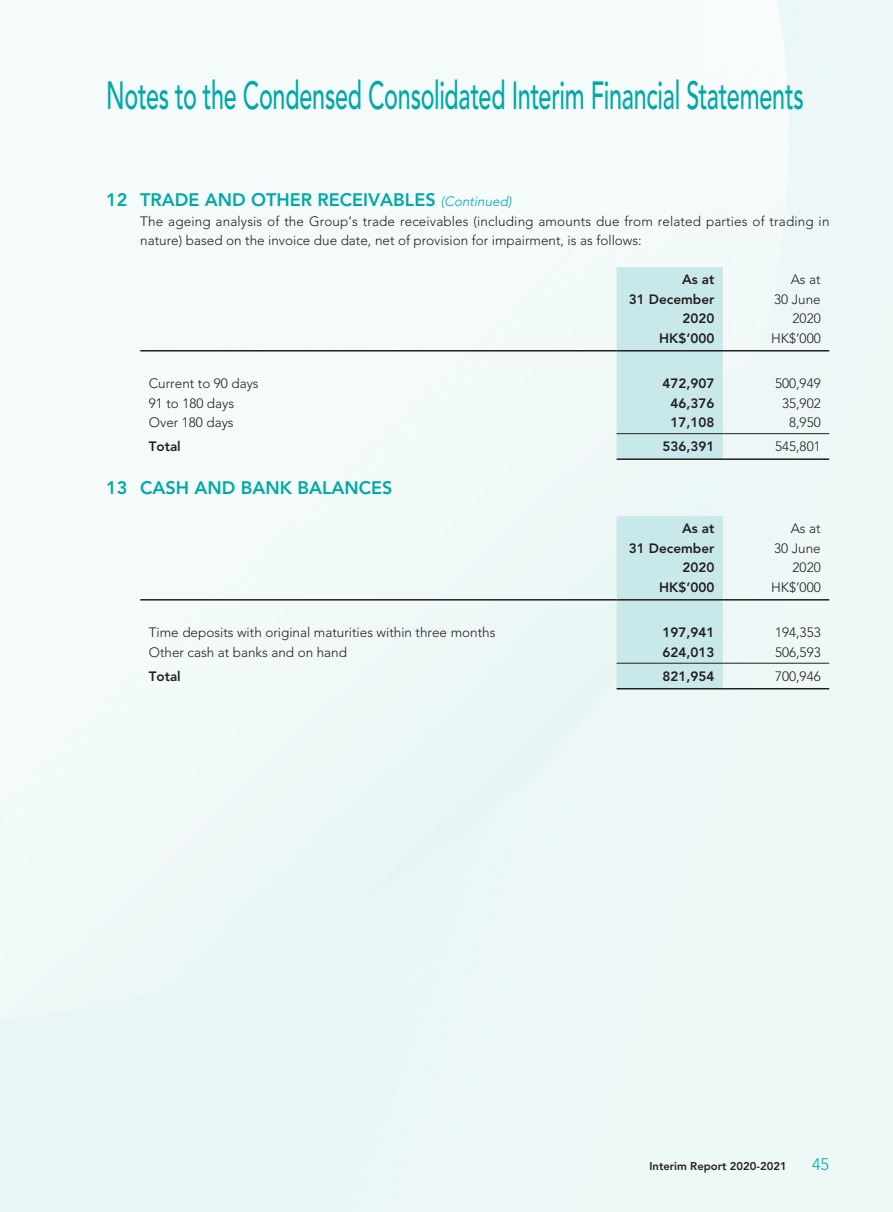
<style>
.page{position:relative;width:893px;height:1212px;background:#fff}
.page>*{position:absolute;margin:0;border:0;box-sizing:border-box;transform-origin:0 0}
.t1{font:500 39px "Avenir LT Std";letter-spacing:-.015em;color:#00a9a7;scale:.6 1}
._01_H1{font:800 18px "Avenir LT Std";color:#00a9a7}
.t2{font:300 16.5px "Avenir LT Std";color:#00a9a7}
._50_Table_txt{font:300 13.5px "Avenir LT Std";color:#231f20}
._00_txt{font:300 13.5px/19.5px "Avenir LT Std";letter-spacing:.01em;color:#231f20}
._50_Table_txt-2{font:800 13.5px "Avenir LT Std";color:#231f20}
.t3{font:800 11.25px "Avenir LT Std";color:#231f20}
.s1{font-weight:300;font-style:italic;font-size:13.5px}
</style>
<div class="page">
<div style="left:617px;top:267px;width:106px;height:191px;background:#c9e8e9"></div>
<hr style="left:140px;top:350px;width:477px;height:1px;background:#231f20">
<hr style="left:617px;top:350px;width:106px;height:1px;background:#231f20">
<hr style="left:723px;top:350px;width:106px;height:1px;background:#231f20">
<hr style="left:617px;top:433px;width:106px;height:1px;background:#231f20">
<hr style="left:723px;top:433px;width:106px;height:1px;background:#231f20">
<hr style="left:617px;top:458px;width:106px;height:2px;background:#231f20">
<hr style="left:723px;top:458px;width:106px;height:2px;background:#231f20">
<div style="left:617px;top:516px;width:106px;height:172px;background:#c9e8e9"></div>
<hr style="left:140px;top:599px;width:477px;height:1px;background:#231f20">
<hr style="left:617px;top:599px;width:106px;height:1px;background:#231f20">
<hr style="left:723px;top:599px;width:106px;height:1px;background:#231f20">
<hr style="left:617px;top:663px;width:106px;height:1px;background:#231f20">
<hr style="left:723px;top:663px;width:106px;height:1px;background:#231f20">
<hr style="left:617px;top:688px;width:106px;height:1px;background:#231f20">
<hr style="left:723px;top:688px;width:106px;height:1px;background:#231f20">
<h1 class="t1" style="left:106px;top:73px;width:1164px">Notes to the Condensed Consolidated Interim Financial Statements</h1>
<p class="_01_H1" style="left:106px;top:189px;width:407px">12 TRADE AND OTHER RECEIVABLES <span class="s1">(Continued)</span></p>
<p class="_00_txt" style="left:140px;top:211px;width:691px">The ageing analysis of the Group’s trade receivables (including amounts due from related parties of trading in nature) based on the invoice due date, net of provision for impairment, is as follows:</p>
<p class="_50_Table_txt-2" style="left:682px;top:272px;width:34px">As at</p>
<p class="_50_Table_txt-2" style="left:629px;top:291px;width:87px">31 December</p>
<p class="_50_Table_txt-2" style="left:682px;top:311px;width:33px">2020</p>
<p class="_50_Table_txt" style="left:791px;top:272px;width:32px">As at</p>
<p class="_50_Table_txt" style="left:774px;top:291px;width:48px">30 June</p>
<p class="_50_Table_txt" style="left:793px;top:311px;width:30px">2020</p>
<p class="_50_Table_txt-2" style="left:659px;top:330px;width:57px">HK$’000</p>
<p class="_50_Table_txt" style="left:771px;top:330px;width:51px">HK$’000</p>
<p class="_50_Table_txt" style="left:149px;top:376px;width:111px">Current to 90 days</p>
<p class="_50_Table_txt-2" style="left:662px;top:375px;width:53px">472,907</p>
<p class="_50_Table_txt" style="left:775px;top:376px;width:47px">500,949</p>
<p class="_50_Table_txt" style="left:149px;top:395px;width:87px">91 to 180 days</p>
<p class="_50_Table_txt-2" style="left:670px;top:395px;width:45px">46,376</p>
<p class="_50_Table_txt" style="left:782px;top:395px;width:40px">35,902</p>
<p class="_50_Table_txt" style="left:149px;top:415px;width:86px">Over 180 days</p>
<p class="_50_Table_txt-2" style="left:670px;top:414px;width:45px">17,108</p>
<p class="_50_Table_txt" style="left:789px;top:415px;width:33px">8,950</p>
<p class="_50_Table_txt-2" style="left:149px;top:438px;width:33px">Total</p>
<p class="_50_Table_txt-2" style="left:662px;top:438px;width:53px">536,391</p>
<p class="_50_Table_txt" style="left:775px;top:439px;width:47px">545,801</p>
<p class="_01_H1" style="left:106px;top:477px;width:288px">13 CASH AND BANK BALANCES</p>
<p class="_50_Table_txt-2" style="left:682px;top:521px;width:34px">As at</p>
<p class="_50_Table_txt-2" style="left:629px;top:540px;width:87px">31 December</p>
<p class="_50_Table_txt-2" style="left:682px;top:560px;width:33px">2020</p>
<p class="_50_Table_txt" style="left:791px;top:521px;width:32px">As at</p>
<p class="_50_Table_txt" style="left:774px;top:540px;width:48px">30 June</p>
<p class="_50_Table_txt" style="left:793px;top:560px;width:30px">2020</p>
<p class="_50_Table_txt-2" style="left:659px;top:579px;width:57px">HK$’000</p>
<p class="_50_Table_txt" style="left:771px;top:579px;width:51px">HK$’000</p>
<p class="_50_Table_txt" style="left:149px;top:625px;width:348px">Time deposits with original maturities within three months</p>
<p class="_50_Table_txt-2" style="left:662px;top:624px;width:53px">197,941</p>
<p class="_50_Table_txt" style="left:775px;top:625px;width:47px">194,353</p>
<p class="_50_Table_txt" style="left:149px;top:644px;width:200px">Other cash at banks and on hand</p>
<p class="_50_Table_txt-2" style="left:662px;top:644px;width:53px">624,013</p>
<p class="_50_Table_txt" style="left:775px;top:644px;width:47px">506,593</p>
<p class="_50_Table_txt-2" style="left:149px;top:668px;width:33px">Total</p>
<p class="_50_Table_txt-2" style="left:662px;top:668px;width:53px">821,954</p>
<p class="_50_Table_txt" style="left:775px;top:668px;width:47px">700,946</p>
<p class="t3" style="left:649px;top:1160px;width:139px">Interim Report 2020-2021</p>
<p class="t2" style="left:812px;top:1155px;width:19px">45</p>
</div>
